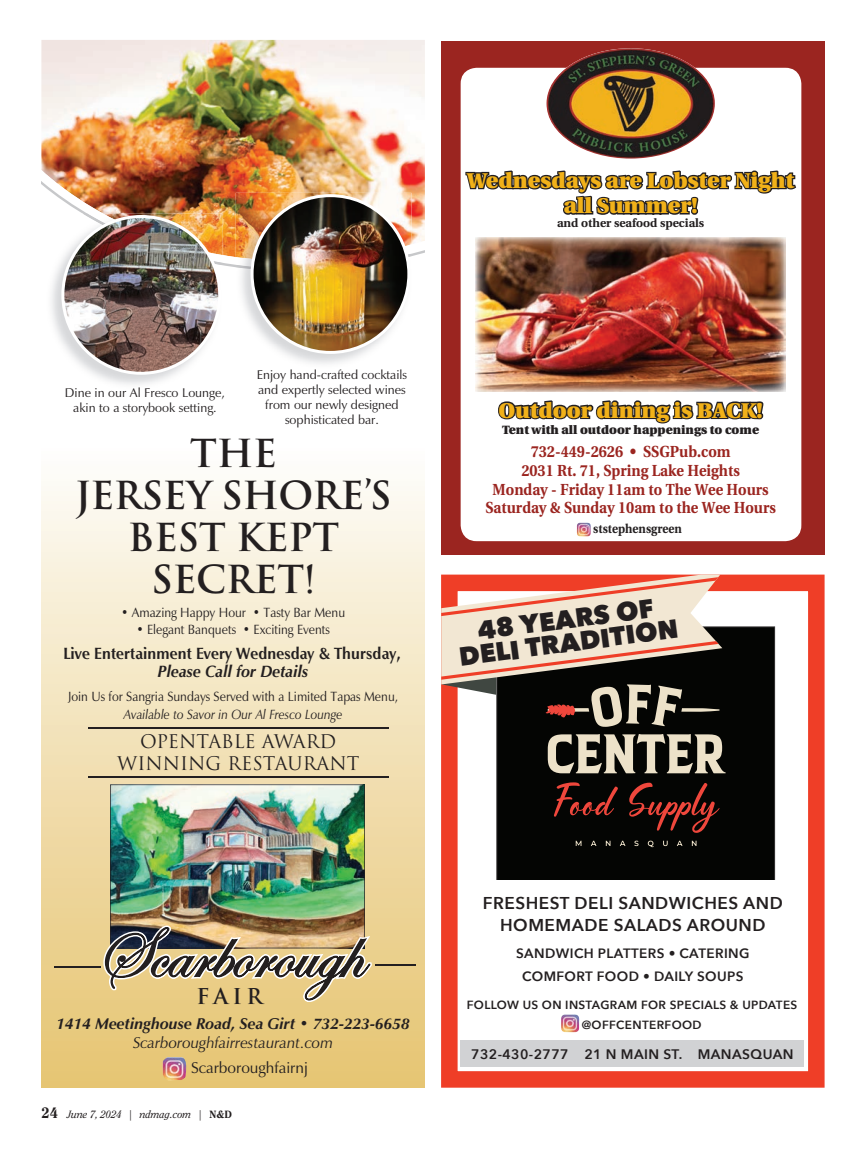
<style>
.page{position:relative;width:866px;height:1163px;background:#fff}
.page>*{position:absolute;margin:0;border:0;box-sizing:border-box;transform-origin:0 0}
.t1{font:73.05px "Edwardian Script ITC";color:#231f20}
.t2{font:700 37.65px/42px "Trajan";letter-spacing:-.01em;color:#231f20;text-align:center}
.t3{font:800 26.25px/23.7px "Avenir Next";color:#231f20;text-align:center}
.t4{font:900 21.3px/25.3px "Utopia";color:#f1b119;text-align:center}
.t5{font:700 21.3px "Trajan";color:#231f20}
.t6{font:18.3px/22px "Trajan";color:#231f20;text-align:center}
.t7{font:600 17.1px/21.9px "Avenir Next";letter-spacing:.03em;color:#231f20;text-align:center}
.t8{font:italic 700 16.5px/18px "Zapf Humanist 601 BT";color:#231f20;text-align:center;scale:.95 1}
.t9{font:700 16.05px/18.6px "Utopia";color:#9b2520;text-align:center;scale:.91 1}
.t10{font:italic 700 15.75px/18.9px "Zapf Humanist 601 BT";color:#231f20;text-align:center}
.t11{font:15.75px "Zapf Humanist 601 BT";color:#231f20}
.t12{font:600 13.8px "Avenir Next";letter-spacing:.03em;color:#231f20}
.t13{font:13.5px/18px "Zapf Humanist 601 BT";color:#231f20;text-align:center;scale:.92 1}
.t14{font:600 13.5px/22.5px "Avenir Next";letter-spacing:.03em;color:#231f20;text-align:center}
.t15{font:12.75px/15px "Zapf Humanist 601 BT";color:#231f20;text-align:center}
.t16{font:700 12.75px "Utopia";color:#231f20;scale:.91 1}
.t17{font:900 12px "Utopia";color:#231f20}
.t18{font:700 12px "Utopia";color:#231f20}
.t19{font:600 11.85px/19.8px "Avenir Next";letter-spacing:.03em;color:#231f20}
.t20{font:italic 10.5px "Clearface";color:#231f20}
.s1{font-style:italic}
.s2{font-weight:400}
.s3{font-weight:800;font-style:normal;font-size:15px}
.s4{font-weight:800;font-style:normal}
</style>
<div class="page">
<div style="left:41px;top:448px;width:384px;height:639px;background:linear-gradient(to bottom,#fdfcf9,#e5c36f)"></div>
<img style="left:110px;top:784px;width:255px;height:127px">
<img style="left:41px;top:40px;width:384px;height:124px">
<img style="left:41px;top:165px;width:384px;height:103px">
<hr style="left:375px;top:964px;width:41px;height:2px;background:#231f20">
<hr style="left:54px;top:966px;width:46px;height:1px;background:#231f20">
<svg style="left:101px;top:911px;width:274px;height:176px"></svg>
<img style="left:47px;top:214px;width:175px;height:171px">
<img style="left:83px;top:214px;width:139px;height:51px">
<img style="left:61px;top:215px;width:160px;height:160px">
<img style="left:236px;top:193px;width:175px;height:51px">
<img style="left:236px;top:244px;width:175px;height:10px">
<img style="left:241px;top:271px;width:121px;height:93px">
<img style="left:236px;top:254px;width:175px;height:17px">
<img style="left:251px;top:194px;width:159px;height:160px">
<hr style="left:88px;top:727px;width:301px;height:1px;background:#231f20">
<hr style="left:88px;top:776px;width:301px;height:2px;background:#231f20">
<img style="left:163px;top:1057px;width:23px;height:23px">
<div style="left:441px;top:574px;width:383px;height:513px;border:16px solid #ef3e27"></div>
<div style="left:496px;top:627px;width:279px;height:252px;background:#040503"></div>
<svg style="left:548px;top:734px;width:178px;height:39px"></svg>
<svg style="left:554px;top:782px;width:165px;height:51px"></svg>
<svg style="left:576px;top:841px;width:120px;height:6px"></svg>
<div style="left:461px;top:1040px;width:343px;height:27px;background:#d1d2d4"></div>
<img style="left:561px;top:1014px;width:18px;height:18px">
<svg style="left:441px;top:574px;width:281px;height:153px"></svg>
<div style="left:441px;top:41px;width:383px;height:513px;background:#9b2520"></div>
<div style="left:461px;top:68px;width:340px;height:473px;background:#fff;border-radius:16px"></div>
<img style="left:546px;top:48px;width:169px;height:107px">
<img style="left:476px;top:237px;width:309px;height:154px">
<svg style="left:465px;top:155px;width:331px;height:60px"></svg>
<svg style="left:498px;top:400px;width:266px;height:24px"></svg>
<img style="left:577px;top:523px;width:14px;height:13px">
<p class="t4" style="left:467px;top:168px;width:328px">Wednesdays are Lobster Night all Summer!</p>
<p class="t18" style="left:557px;top:216px;width:149px">and other seafood specials</p>
<p class="t15" style="left:65px;top:385px;width:162px">Dine in our Al Fresco Lounge, akin to a storybook setting.</p>
<p class="t15" style="left:257px;top:367px;width:152px">Enjoy hand-crafted cocktails and expertly selected wines from our newly designed sophisticated bar.</p>
<p class="t2" style="left:75px;top:433px;width:318px">THE<br>JERSEY SHORE’S<br>BEST KEPT<br>SECRET!</p>
<p class="t13" style="left:121px;top:604px;width:245px">• Amazing Happy Hour • Tasty Bar Menu</p>
<p class="t13" style="left:136px;top:620px;width:212px">• Elegant Banquets • Exciting Events</p>
<p class="t8" style="left:64px;top:645px;width:361px">Live EntertainmentEvery Wednesday &amp; Thursday,<br>Please Call for Details</p>
<p class="t13" style="left:68px;top:688px;width:360px">Join Us for Sangria Sundays Served with a Limited Tapas Menu,<br><span class="s1">Available to Savor in Our Al Fresco Lounge</span></p>
<p class="t6" style="left:117px;top:730px;width:244px">OPENTABLE AWARD<br>WINNING RESTAURANT</p>
<p class="t4" style="left:498px;top:398px;width:266px">Outdoor dining is BACK!</p>
<p class="t17" style="left:502px;top:423px;width:258px">Tent with all outdoor happenings to come</p>
<p class="t9" style="left:485px;top:443px;width:320px">732-449-2626 • SSGPub.com<br>2031 Rt. 71, Spring Lake Heights<br>Monday - Friday 11am to The Wee Hours Saturday &amp; Sunday 10am to the Wee Hours</p>
<p class="t16" style="left:593px;top:522px;width:99px">ststephensgreen</p>
<p class="t3" style="left:455px;top:620px;width:222px;rotate:-7deg">48 YEARS OF<br>DELI TRADITION</p>
<p class="t1" style="left:96px;top:913px;width:269px">Scarborough</p>
<p class="t5" style="left:196px;top:983px;width:68px">FAIR</p>
<p class="t10" style="left:56px;top:1014px;width:355px">1414 Meetinghouse Road, Sea Girt • 732-223-6658<br><span class="s2">Scarboroughfairrestaurant.com</span></p>
<p class="t11" style="left:191px;top:1058px;width:118px">Scarboroughfairnj</p>
<p class="t20" style="left:41px;top:1108px;width:192px"><span class="s3">24</span> June 7, 2024 | ndmag.com | <span class="s4">N&amp;D</span></p>
<p class="t7" style="left:483px;top:891px;width:301px">FRESHEST DELI SANDWICHES AND<br>HOMEMADE SALADS AROUND</p>
<p class="t14" style="left:516px;top:942px;width:235px">SANDWICH PLATTERS • CATERING<br>COMFORT FOOD • DAILY SOUPS</p>
<p class="t19" style="left:582px;top:995px;width:217px;text-indent:-115px">FOLLOW US ON INSTAGRAM FOR SPECIALS &amp; UPDATES @OFFCENTERFOOD</p>
<p class="t12" style="left:471px;top:1042px;width:324px">732-430-2777 21 N MAIN ST. MANASQUAN</p>
</div>
